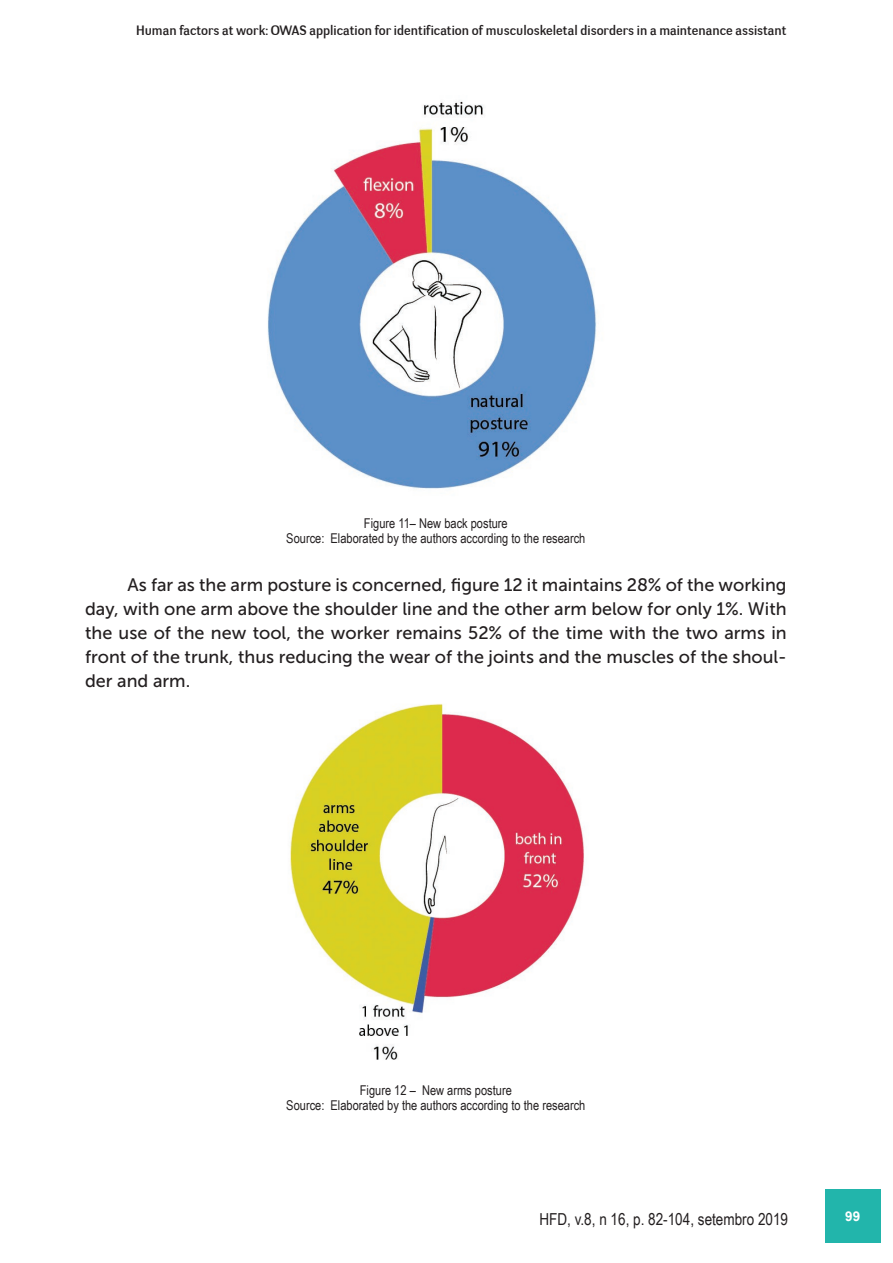
<style>
.page{position:relative;width:893px;height:1263px;background:#fff}
.page>*{position:absolute;margin:0;border:0;box-sizing:border-box;transform-origin:0 0}
.t1{font:18px/24px "Museo Sans 500";color:#231f20;text-align:justify}
.t2{font:16.5px "Arial Narrow";color:#231f20}
.t3{font:13.5px/15px "Arial Narrow";color:#231f20;text-align:center}
.t4{font:13.5px "Negotiate Free";color:#231f20}
.t5{font:700 13.5px "Arial";color:#fff}
</style>
<div class="page">
<div style="left:825px;top:1189px;width:55px;height:53px;background:#22b5ab"></div>
<img style="left:267px;top:101px;width:330px;height:388px">
<img style="left:290px;top:703px;width:294px;height:357px">
<p class="t4" style="left:136px;top:22px;width:652px">Human factors at work: OWAS application for identification of musculoskeletal disorders in a maintenance assistant</p>
<p class="t3" style="left:286px;top:515px;width:301px">Figure 11– New back posture<br>Source: Elaborated by the authors according to the research</p>
<p class="t1" style="left:85px;top:572px;width:703px;text-indent:43px">As far as the arm posture is concerned, figure 12 it maintains 28% of the working day, with one arm above the shoulder line and the other arm below for only 1%. With the use of the new tool, the worker remains 52% of the time with the two arms in front of the trunk, thus reducing the wear of the joints and the muscles of the shoul&shy;der and arm.</p>
<p class="t3" style="left:286px;top:1082px;width:301px">Figure 12 – New arms posture<br>Source: Elaborated by the authors according to the research</p>
<p class="t2" style="left:539px;top:1206px;width:250px">HFD, v.8, n 16, p. 82-104, setembro 2019</p>
<p class="t5" style="left:845px;top:1207px;width:17px">99</p>
</div>
